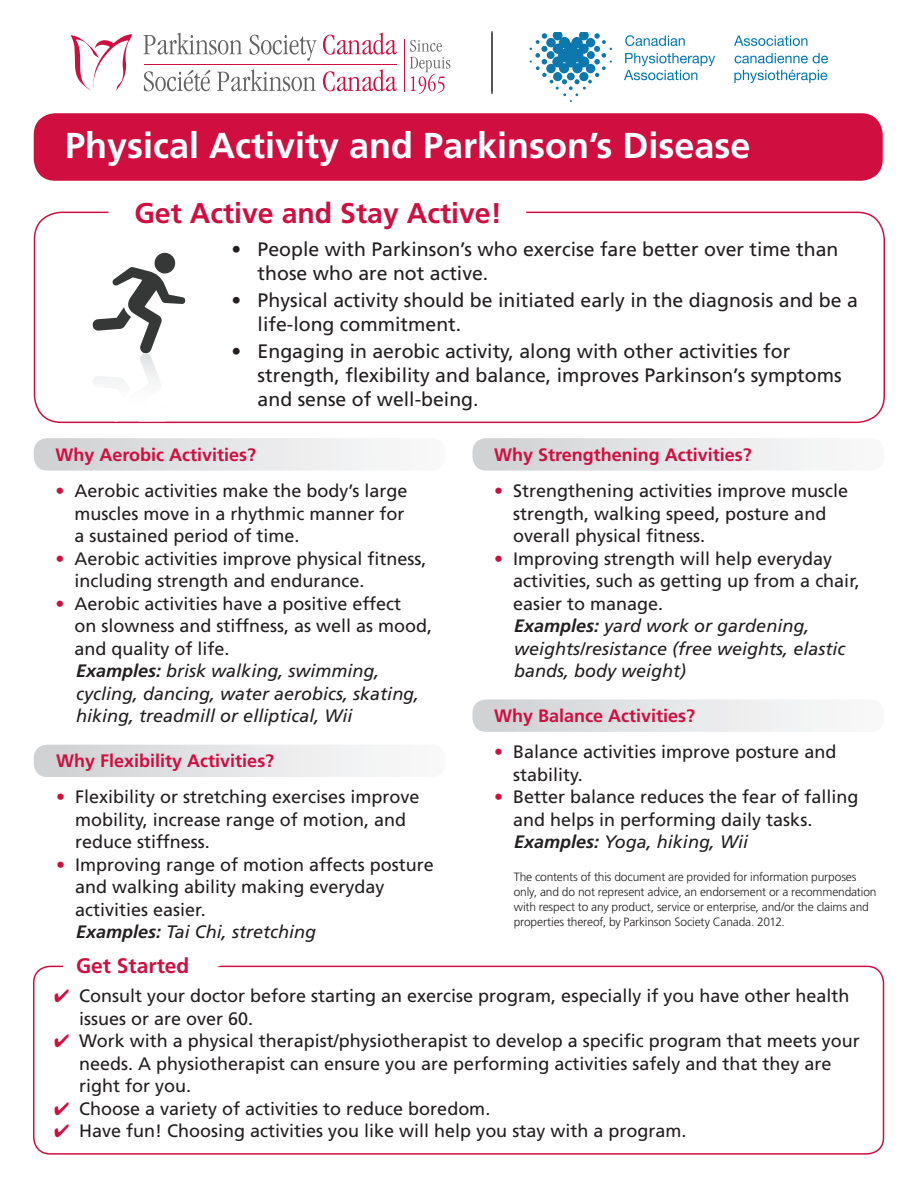
<style>
.page{position:relative;width:918px;height:1188px;background:#fff}
.page>*{position:absolute;margin:0;border:0;box-sizing:border-box;transform-origin:0 0}
.t1{font:700 36px "Frutiger";color:#fff}
.t2{font:700 28.5px "Frutiger";color:#d10e40}
.t3{font:700 21px "Frutiger";color:#d10e40}
.t4{font:19.5px/24px "Frutiger";color:#231f20}
.t5{font:18px/22.5px "Frutiger";color:#231f20}
.t6{font:italic 18px/22.5px "Frutiger";color:#231f20}
.t7{font:700 18px "Frutiger";color:#d10e40}
.t8{font:300 12px/15px "Frutiger";letter-spacing:-.015em;color:#231f20}
.s1{color:#d10e40}
.s2{font-style:normal;color:#d10e40}
.s3{font-style:normal}
.s4{font-weight:700}
.s5{font-weight:700;font-style:italic}
.s6{font-style:italic}
</style>
<div class="page">
<div style="left:34px;top:113px;width:849px;height:68px;background:#d10e40;border-radius:22px"></div>
<div style="left:34px;top:212px;width:851px;height:211px;border:2px solid #d10e40;border-radius:27px"></div>
<svg style="left:108px;top:211px;width:419px;height:4px"></svg>
<svg style="left:92px;top:253px;width:94px;height:169px"></svg>
<svg style="left:34px;top:438px;width:352px;height:33px"></svg>
<svg style="left:34px;top:745px;width:352px;height:32px"></svg>
<svg style="left:472px;top:438px;width:353px;height:33px"></svg>
<svg style="left:472px;top:699px;width:353px;height:33px"></svg>
<div style="left:33px;top:966px;width:851px;height:189px;border:2px solid #d10e40;border-radius:16px"></div>
<svg style="left:63px;top:965px;width:177px;height:4px"></svg>
<svg style="left:144px;top:33px;width:98px;height:22px"></svg>
<svg style="left:250px;top:35px;width:67px;height:26px"></svg>
<svg style="left:144px;top:70px;width:66px;height:21px"></svg>
<svg style="left:217px;top:69px;width:99px;height:22px"></svg>
<svg style="left:323px;top:33px;width:74px;height:22px"></svg>
<svg style="left:323px;top:69px;width:74px;height:22px"></svg>
<hr style="left:144px;top:64px;width:253px;height:1px;background:#d10e40">
<svg style="left:410px;top:40px;width:40px;height:54px"></svg>
<hr style="left:404px;top:39px;width:1px;height:53px;background:#d10e40">
<svg style="left:70px;top:34px;width:62px;height:57px"></svg>
<svg style="left:530px;top:33px;width:82px;height:69px"></svg>
<div style="left:579px;top:44px;width:10px;height:10px;background:#0d78ad;border-radius:50%"></div>
<div style="left:578px;top:56px;width:11px;height:11px;background:#0d78ad;border-radius:50%"></div>
<svg style="left:625px;top:35px;width:60px;height:11px"></svg>
<svg style="left:624px;top:53px;width:91px;height:27px"></svg>
<svg style="left:734px;top:36px;width:73px;height:10px"></svg>
<svg style="left:735px;top:53px;width:93px;height:10px"></svg>
<svg style="left:734px;top:70px;width:93px;height:13px"></svg>
<hr style="left:492px;top:33px;width:1px;height:61px;background:#231f20">
<hr style="left:492px;top:31px;width:1px;height:62px;background:#231f20">
<h1 class="t1" style="left:65px;top:124px;width:687px">Physical Activity and Parkinson’s Disease</h1>
<h2 class="t2" style="left:134px;top:197px;width:369px">Get Active and Stay Active!</h2>
<p class="t4" style="left:258px;top:237px;width:582px;text-indent:-26px">• People with Parkinson’s who exercise fare better over time than those who are not active.</p>
<p class="t4" style="left:258px;top:288px;width:602px;text-indent:-26px">• Physical activity should be initiated early in the diagnosis and be a life-long commitment.</p>
<p class="t4" style="left:258px;top:339px;width:586px;text-indent:-26px">• Engaging in aerobic activity, along with other activities for strength, flexibility and balance, improves Parkinson’s symptoms and sense of well-being.</p>
<p class="t7" style="left:56px;top:444px;width:202px">Why Aerobic Activities?</p>
<p class="t5" style="left:75px;top:480px;width:335px;text-indent:-19px"><span class="s1">•</span> Aerobic activities make the body’s large muscles move in a rhythmic manner for a sustained period of time.</p>
<p class="t5" style="left:75px;top:547px;width:354px;text-indent:-19px"><span class="s1">•</span> Aerobic activities improve physical fitness, including strength and endurance.</p>
<p class="t6" style="left:75px;top:592px;width:359px;text-indent:-19px"><span class="s2">•</span> <span class="s3">Aerobic activities have a positive effect<br>on slowness and stiffness, as well as mood, and quality of life.<br></span><span class="s4">Examples:</span> brisk walking, swimming, cycling, dancing, water aerobics, skating, hiking, treadmill or elliptical, Wii</p>
<p class="t7" style="left:56px;top:750px;width:220px">Why Flexibility Activities?</p>
<p class="t5" style="left:75px;top:786px;width:346px;text-indent:-19px"><span class="s1">•</span> Flexibility or stretching exercises improve mobility, increase range of motion, and reduce stiffness.</p>
<p class="t5" style="left:75px;top:853px;width:360px;text-indent:-19px"><span class="s1">•</span> Improving range of motion affects posture and walking ability making everyday activities easier.<br><span class="s5">Examples:</span> <span class="s6">Tai Chi, stretching</span></p>
<p class="t7" style="left:494px;top:444px;width:259px">Why Strengthening Activities?</p>
<p class="t5" style="left:513px;top:480px;width:337px;text-indent:-19px"><span class="s1">•</span> Strengthening activities improve muscle strength, walking speed, posture and overall physical fitness.</p>
<p class="t5" style="left:513px;top:547px;width:348px;text-indent:-19px"><span class="s1">•</span> Improving strength will help everyday activities, such as getting up from a chair, easier to manage.<br><span class="s5">Examples:</span> <span class="s6">yard work or gardening, weights/resistance (free weights, elastic bands, body weight)</span></p>
<p class="t7" style="left:494px;top:705px;width:203px">Why Balance Activities?</p>
<p class="t5" style="left:513px;top:741px;width:325px;text-indent:-19px"><span class="s1">•</span> Balance activities improve posture and stability.</p>
<p class="t5" style="left:513px;top:786px;width:347px;text-indent:-19px"><span class="s1">•</span> Better balance reduces the fear of falling and helps in performing daily tasks.<br><span class="s5">Examples:</span> <span class="s6">Yoga, hiking, Wii</span></p>
<p class="t8" style="left:514px;top:870px;width:364px">The contents of this document are provided for information purposes only, and do not represent advice, an endorsement or a recommendation with respect to any product, service or enterprise, and/or the claims and properties thereof, by Parkinson Society Canada. 2012.</p>
<p class="t3" style="left:76px;top:954px;width:115px">Get Started</p>
<p class="t5" style="left:79px;top:984px;width:772px;text-indent:-25px"><span class="s1">✔</span> Consult your doctor before starting an exercise program, especially if you have other health issues or are over 60.</p>
<p class="t5" style="left:79px;top:1029px;width:782px;text-indent:-25px"><span class="s1">✔</span> Work with a physical therapist/physiotherapist to develop a specific program that meets your needs. A physiotherapist can ensure you are performing activities safely and that they are right for you.</p>
<p class="t5" style="left:54px;top:1097px;width:438px"><span class="s1">✔</span> Choose a variety of activities to reduce boredom.</p>
<p class="t5" style="left:54px;top:1119px;width:634px"><span class="s1">✔</span> Have fun! Choosing activities you like will help you stay with a program.</p>
</div>
